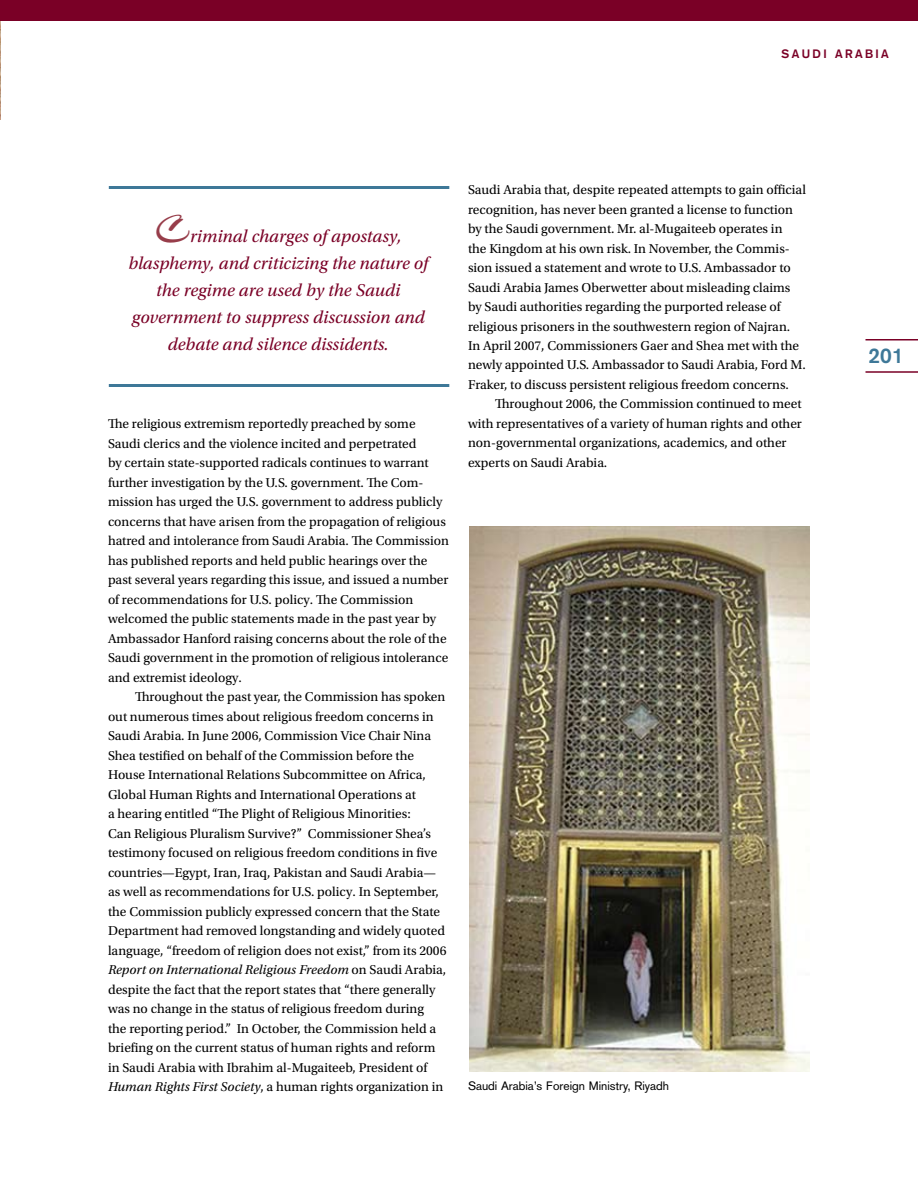
<style>
.page{position:relative;width:918px;height:1188px;background:#fff}
.page>*{position:absolute;margin:0;border:0;box-sizing:border-box;transform-origin:0 0}
.t1{font:45px "Charme Std";color:#973d4a}
.t2{font:700 21px "Akzidenz Grotesk";color:#3e7898}
.t3{font:italic 18px "Utopia Std";color:#7a0026}
.t4{font:13.5px/19.5px "Utopia Std";color:#000}
.t5{font:12px "Akzidenz Grotesk";color:#000}
.t6{font:700 12px "Akzidenz Grotesk";letter-spacing:.2em;color:#7a0026}
.s1{font-style:italic}
</style>
<div class="page">
<div style="left:0;top:0;width:918px;height:21px;background:#7a0026"></div>
<img style="left:0;top:21px;width:1px;height:98px">
<hr style="left:866px;top:371px;width:52px;height:2px;background:#7a0026">
<hr style="left:866px;top:339px;width:52px;height:1px;background:#7a0026">
<hr style="left:109px;top:186px;width:340px;height:3px;background:#3e7898">
<hr style="left:109px;top:384px;width:340px;height:3px;background:#3e7898">
<img style="left:470px;top:526px;width:340px;height:546px">
<p class="t6" style="left:782px;top:47px;width:109px">SAUDI ARABIA</p>
<h1 class="t1" style="left:155px;top:209px;width:37px">C</h1>
<h3 class="t3" style="left:190px;top:227px;width:213px">riminal charges of apostasy,</h3>
<h3 class="t3" style="left:128px;top:254px;width:301px">blasphemy, and criticizing the nature of</h3>
<h3 class="t3" style="left:156px;top:281px;width:246px">the regime are used by the Saudi</h3>
<h3 class="t3" style="left:132px;top:308px;width:295px">government to suppress discussion and</h3>
<h3 class="t3" style="left:168px;top:335px;width:222px">debate and silence dissidents.</h3>
<p class="t4" style="left:108px;top:414px;width:342px">The religious extremism reportedly preached by some Saudi clerics and the violence incited and perpetrated<br>by certain state-supported radicals continues to warrant further investigation by the U.S. government. The Com&shy;mission has urged the U.S. government to address publicly concerns that have arisen from the propagation of religious hatred and intolerance from Saudi Arabia. The Commission has published reports and held public hearings over the past several years regarding this issue, and issued a number of recommendations for U.S. policy. The Commission welcomed the public statements made in the past year by Ambassador Hanford raising concerns about the role of the Saudi government in the promotion of religious intolerance and extremist ideology.</p>
<p class="t4" style="left:108px;top:687px;width:340px;text-indent:27px">Throughout the past year, the Commission has spoken out numerous times about religious freedom concerns in Saudi Arabia. In June 2006, Commission Vice Chair Nina Shea testified on behalf of the Commission before the House International Relations Subcommittee on Africa, Global Human Rights and International Operations at<br>a hearing entitled “The Plight of Religious Minorities:<br>Can Religious Pluralism Survive?” Commissioner Shea’s testimony focused on religious freedom conditions in five countries—Egypt, Iran, Iraq, Pakistan and Saudi Arabia— as well as recommendations for U.S. policy. In September, the Commission publicly expressed concern that the State Department had removed longstanding and widely quoted language, “freedom of religion does not exist,” from its 2006<br><span class="s1">Report on International Religious Freedom</span> on Saudi Arabia, despite the fact that the report states that “there generally was no change in the status of religious freedom during<br>the reporting period.” In October, the Commission held a briefing on the current status of human rights and reform in Saudi Arabia with Ibrahim al-Mugaiteeb, President of <span class="s1">Human Rights First Society</span>, a human rights organization in</p>
<p class="t4" style="left:468px;top:180px;width:339px">Saudi Arabia that, despite repeated attempts to gain official recognition, has never been granted a license to function by the Saudi government. Mr. al-Mugaiteeb operates in<br>the Kingdom at his own risk. In November, the Commis&shy;sion issued a statement and wrote to U.S. Ambassador to Saudi Arabia James Oberwetter about misleading claims by Saudi authorities regarding the purported release of religious prisoners in the southwestern region of Najran.<br>In April 2007, Commissioners Gaer and Shea met with the newly appointed U.S. Ambassador to Saudi Arabia, Ford M.<br>Fraker, to discuss persistent religious freedom concerns.</p>
<p class="t4" style="left:468px;top:395px;width:335px;text-indent:27px">Throughout 2006, the Commission continued to meet with representatives of a variety of human rights and other non-governmental organizations, academics, and other experts on Saudi Arabia.</p>
<p class="t5" style="left:468px;top:1079px;width:203px">Saudi Arabia’s Foreign Ministry, Riyadh</p>
<h2 class="t2" style="left:868px;top:343px;width:37px">201</h2>
</div>
